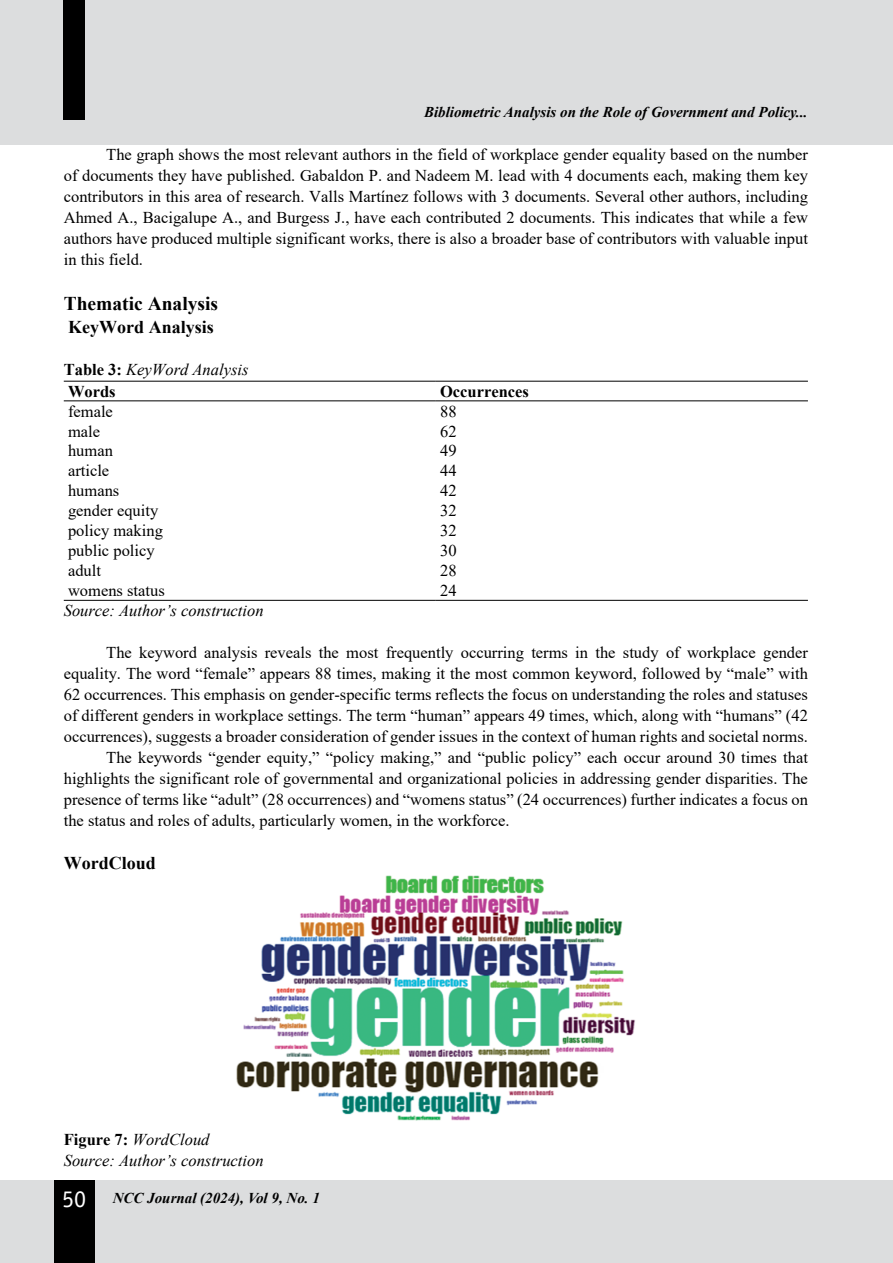
<style>
.page{position:relative;width:893px;height:1263px;background:#fff}
.page>*{position:absolute;margin:0;border:0;box-sizing:border-box;transform-origin:0 0}
.t1{font:700 19.5px "Times New Roman";color:#000}
.t2{font:700 18px "Times New Roman";color:#000}
.t3{font:16.5px/21px "Times New Roman";color:#000;text-align:justify}
.t4{font:italic 16.5px/21.8px "Times New Roman";color:#000}
.t5{font:700 16.5px "Times New Roman";color:#000}
.t6{font:italic 700 15px "Times New Roman";color:#000}
.s1{font-weight:700;font-style:normal}
.s2{font-family:"Officina Sans Std";font-weight:400;font-style:normal;font-size:24px;color:#fff}
</style>
<div class="page">
<div style="left:0;top:0;width:893px;height:145px;background:#dcddde"></div>
<div style="left:0;top:1180px;width:893px;height:83px;background:#dcddde"></div>
<div style="left:63px;top:0;width:22px;height:120px;background:#000"></div>
<div style="left:54px;top:1180px;width:40px;height:83px;background:#000"></div>
<hr style="left:64px;top:381px;width:372px;height:1px;background:#000">
<hr style="left:436px;top:381px;width:372px;height:1px;background:#000">
<hr style="left:64px;top:400px;width:372px;height:1px;background:#000">
<hr style="left:436px;top:400px;width:372px;height:1px;background:#000">
<hr style="left:64px;top:600px;width:372px;height:1px;background:#000">
<hr style="left:436px;top:600px;width:372px;height:1px;background:#000">
<img style="left:236px;top:875px;width:399px;height:246px">
<p class="t6" style="left:424px;top:102px;width:385px">Bibliometric Analysis on the Role of Government and Policy...</p>
<p class="t3" style="left:64px;top:144px;width:746px;text-indent:43px">The graph shows the most relevant authors in the field of workplace gender equality based on the number of documents they have published. Gabaldon P. and Nadeem M. lead with 4 documents each, making them key contributors in this area of research. Valls Martínez follows with 3 documents. Several other authors, including Ahmed A., Bacigalupe A., and Burgess J., have each contributed 2 documents. This indicates that while a few authors have produced multiple significant works, there is also a broader base of contributors with valuable input in this field.</p>
<p class="t1" style="left:64px;top:290px;width:156px">Thematic Analysis</p>
<p class="t2" style="left:68px;top:314px;width:147px">KeyWord Analysis</p>
<p class="t4" style="left:64px;top:358px;width:186px"><span class="s1">Table 3:</span> KeyWord Analysis<br><span class="s1">Words</span></p>
<p class="t5" style="left:440px;top:379px;width:90px">Occurrences</p>
<p class="t3" style="left:68px;top:400px;width:46px">female</p>
<p class="t3" style="left:440px;top:400px;width:18px">88</p>
<p class="t3" style="left:68px;top:420px;width:34px">male</p>
<p class="t3" style="left:440px;top:420px;width:18px">62</p>
<p class="t3" style="left:68px;top:440px;width:46px">human</p>
<p class="t3" style="left:440px;top:440px;width:18px">49</p>
<p class="t3" style="left:68px;top:460px;width:43px">article</p>
<p class="t3" style="left:440px;top:460px;width:18px">44</p>
<p class="t3" style="left:68px;top:480px;width:53px">humans</p>
<p class="t3" style="left:440px;top:480px;width:18px">42</p>
<p class="t3" style="left:68px;top:500px;width:92px">gender equity</p>
<p class="t3" style="left:440px;top:500px;width:18px">32</p>
<p class="t3" style="left:68px;top:520px;width:96px">policy making</p>
<p class="t3" style="left:440px;top:520px;width:18px">32</p>
<p class="t3" style="left:68px;top:540px;width:88px">public policy</p>
<p class="t3" style="left:440px;top:540px;width:18px">30</p>
<p class="t3" style="left:68px;top:560px;width:35px">adult</p>
<p class="t3" style="left:440px;top:560px;width:18px">28</p>
<p class="t3" style="left:68px;top:579px;width:98px">womens status</p>
<p class="t3" style="left:440px;top:579px;width:18px">24</p>
<p class="t4" style="left:64px;top:599px;width:201px">Source: Author’s construction</p>
<p class="t3" style="left:106px;top:641px;width:703px">The keyword analysis reveals the most frequently occurring terms in the study of workplace gender</p>
<p class="t3" style="left:64px;top:662px;width:746px">equality. The word “female” appears 88 times, making it the most common keyword, followed by “male” with</p>
<p class="t3" style="left:64px;top:683px;width:746px">62 occurrences. This emphasis on gender-specific terms reflects the focus on understanding the roles and statuses</p>
<p class="t3" style="left:64px;top:704px;width:746px">of different genders in workplace settings. The term “human” appears 49 times, which, along with “humans” (42</p>
<p class="t3" style="left:64px;top:725px;width:746px">occurrences), suggests a broader consideration of gender issues in the context of human rights and societal norms.</p>
<p class="t3" style="left:106px;top:746px;width:703px">The keywords “gender equity,” “policy making,” and “public policy” each occur around 30 times that</p>
<p class="t3" style="left:64px;top:767px;width:746px">highlights the significant role of governmental and organizational policies in addressing gender disparities. The</p>
<p class="t3" style="left:64px;top:788px;width:746px">presence of terms like “adult” (28 occurrences) and “womens status” (24 occurrences) further indicates a focus on</p>
<p class="t3" style="left:64px;top:809px;width:447px">the status and roles of adults, particularly women, in the workforce.</p>
<p class="t2" style="left:64px;top:850px;width:94px">WordCloud</p>
<p class="t4" style="left:64px;top:1129px;width:201px;line-height:21px"><span class="s1">Figure 7:</span> WordCloud<br>Source: Author’s construction</p>
<p class="t6" style="left:62px;top:1187px;width:259px"><span class="s2">50</span> NCC Journal (2024), Vol 9, No. 1</p>
</div>
